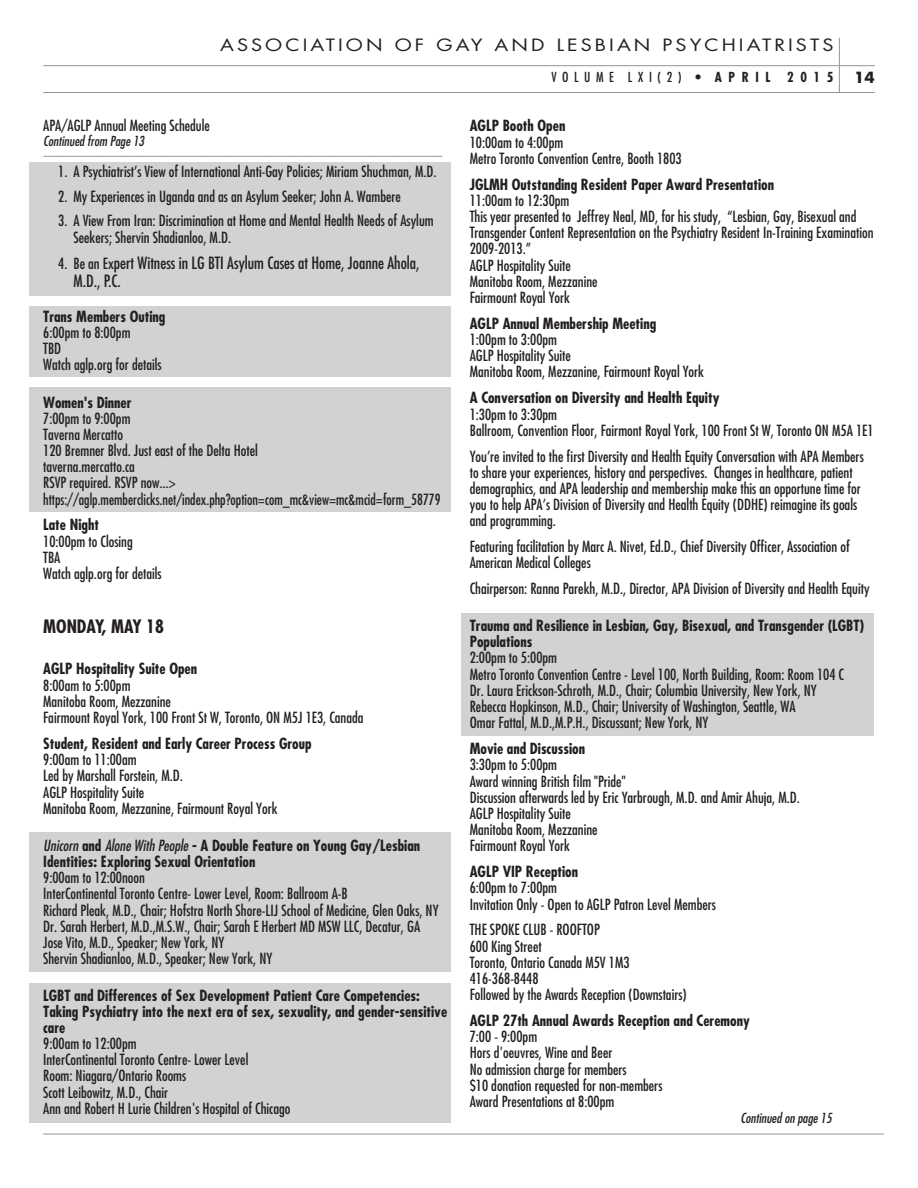
<style>
.page{position:relative;width:918px;height:1188px;background:#fff}
.page>*{position:absolute;margin:0;border:0;box-sizing:border-box;transform-origin:0 0}
.t1{font:700 condensed 18px "Futura";color:#231f20}
.t2{font:condensed 16.5px/17.9px "Futura";color:#231f20}
.t3{font:16.5px "Futura";letter-spacing:.155em;color:#231f20;scale:1.2 1}
.t4{font:condensed 15px/16.2px "Futura";color:#231f20}
.t5{font:700 condensed 15px/16.2px "Futura";color:#231f20}
.t6{font:700 15px "Futura";color:#231f20}
.t7{font:italic condensed 13.5px "Futura";color:#231f20}
.t8{font:condensed 13.5px "Futura";letter-spacing:.41em;color:#231f20}
.t9{font:italic condensed 10.5px "Futura";color:#808285}
.s1{font-weight:700}
.s2{font-size:15px}
.s3{font-weight:400;font-style:italic}
</style>
<div class="page">
<div style="left:29px;top:162px;width:421px;height:133px;background:#d1d2d4"></div>
<div style="left:29px;top:306px;width:421px;height:70px;background:#d1d2d4"></div>
<div style="left:29px;top:388px;width:421px;height:124px;background:#d1d2d4"></div>
<div style="left:29px;top:833px;width:421px;height:139px;background:#d1d2d4"></div>
<div style="left:29px;top:983px;width:421px;height:140px;background:#d1d2d4"></div>
<div style="left:461px;top:613px;width:412px;height:122px;background:#d1d2d4"></div>
<hr style="left:43px;top:92px;width:832px;height:1px;background:#939598">
<hr style="left:43px;top:65px;width:832px;height:1px;background:#939598">
<hr style="left:839px;top:38px;width:1px;height:55px;background:#939598">
<hr style="left:43px;top:1134px;width:841px;height:1px;background:#939598">
<p class="t3" style="left:220px;top:34px;width:513px">ASSOCIATION OF GAY AND LESBIAN PSYCHIATRISTS</p>
<p class="t8" style="left:551px;top:68px;width:283px">VOLUME LXI(2) • <span class="s1">APRIL 2015</span></p>
<p class="t6" style="left:854px;top:67px;width:22px">14</p>
<p class="t4" style="left:43px;top:117px;width:168px">APA/AGLP Annual Meeting Schedule</p>
<p class="t7" style="left:43px;top:133px;width:103px">Continued from Page 13</p>
<p class="t9" style="left:43px;top:149px;width:400px">––––––––––––––––––––––––––––––––––––––––––––––––––––––––––––––––––––––––––––</p>
<p class="t4" style="left:58px;top:163px;width:380px">1. A Psychiatrist’s View of International Anti-Gay Policies; Miriam Shuchman, M.D.</p>
<p class="t4" style="left:58px;top:188px;width:344px">2. My Experiences in Uganda and as an Asylum Seeker; John A. Wambere</p>
<p class="t4" style="left:73px;top:213px;width:362px;text-indent:-15px">3. A View From Iran: Discrimination at Home and Mental Health Needs of Asylum<br>Seekers; Shervin Shadianloo, M.D.</p>
<p class="t2" style="left:73px;top:253px;width:348px;text-indent:-15px"><span class="s2">4. Be an Ex</span>pert Witness in LG BTI Asylum Cases at Home, Joanne Ahola,<br>M.D., P.C.</p>
<p class="t5" style="left:43px;top:308px;width:124px">Trans Members Outing</p>
<p class="t4" style="left:43px;top:324px;width:120px">6:00pm to 8:00pm<br>TBD<br>Watch aglp.org for details</p>
<p class="t5" style="left:43px;top:394px;width:90px">Women's Dinner</p>
<p class="t4" style="left:43px;top:410px;width:399px">7:00pm to 9:00pm<br>Taverna Mercatto<br>120 Bremner Blvd. Just east of the Delta Hotel<br>taverna.mercatto.ca<br>RSVP required. RSVP now...&gt; https://aglp.memberclicks.net/index.php?option=com_mc&amp;view=mc&amp;mcid=form_58779</p>
<p class="t5" style="left:43px;top:517px;width:57px">Late Night</p>
<p class="t4" style="left:43px;top:533px;width:120px">10:00pm to Closing<br>TBA<br>Watch aglp.org for details</p>
<p class="t1" style="left:43px;top:615px;width:122px">MONDAY, MAY 18</p>
<p class="t5" style="left:43px;top:661px;width:155px">AGLP Hospitality Suite Open</p>
<p class="t4" style="left:43px;top:677px;width:322px">8:00am to 5:00pm<br>Manitoba Room, Mezzanine<br>Fairmount Royal York, 100 Front St W, Toronto, ON M5J 1E3, Canada</p>
<p class="t5" style="left:43px;top:735px;width:270px">Student, Resident and Early Career Process Group</p>
<p class="t4" style="left:43px;top:751px;width:236px">9:00am to 11:00am<br>Led by Marshall Forstein, M.D.<br>AGLP Hospitality Suite<br>Manitoba Room, Mezzanine, Fairmount Royal York</p>
<p class="t5" style="left:43px;top:837px;width:379px"><span class="s3">Unicorn</span> and <span class="s3">Alone With People</span> - A Double Feature on Young Gay/Lesbian<br>Identities: Exploring Sexual Orientation</p>
<p class="t4" style="left:43px;top:869px;width:397px">9:00am to 12:00noon<br>InterContinental Toronto Centre- Lower Level, Room: Ballroom A-B<br>Richard Pleak, M.D., Chair; Hofstra North Shore-LIJ School of Medicine, Glen Oaks, NY Dr. Sarah Herbert, M.D.,M.S.W., Chair; Sarah E Herbert MD MSW LLC, Decatur, GA Jose Vito, M.D., Speaker; New York, NY<br>Shervin Shadianloo, M.D., Speaker; New York, NY</p>
<p class="t5" style="left:43px;top:987px;width:406px">LGBT and Differences of Sex Development Patient Care Competencies:<br>Taking Psychiatry into the next era of sex, sexuality, and gender-sensitive care</p>
<p class="t4" style="left:43px;top:1035px;width:249px">9:00am to 12:00pm<br>InterContinental Toronto Centre- Lower Level<br>Room: Niagara/Ontario Rooms<br>Scott Leibowitz, M.D., Chair<br>Ann and Robert H Lurie Children's Hospital of Chicago</p>
<p class="t5" style="left:470px;top:118px;width:97px">AGLP Booth Open</p>
<p class="t4" style="left:470px;top:134px;width:214px">10:00am to 4:00pm<br>Metro Toronto Convention Centre, Booth 1803</p>
<p class="t5" style="left:470px;top:176px;width:306px">JGLMH Outstanding Resident Paper Award Presentation</p>
<p class="t4" style="left:470px;top:192px;width:405px">11:00am to 12:30pm<br>This year presented to Jeffrey Neal, MD, for his study, “Lesbian, Gay, Bisexual and Transgender Content Representation on the Psychiatry Resident In-Training Examination 2009-2013.”<br>AGLP Hospitality Suite<br>Manitoba Room, Mezzanine<br>Fairmount Royal York</p>
<p class="t5" style="left:470px;top:315px;width:188px">AGLP Annual Membership Meeting</p>
<p class="t4" style="left:470px;top:331px;width:236px">1:00pm to 3:00pm<br>AGLP Hospitality Suite<br>Manitoba Room, Mezzanine, Fairmount Royal York</p>
<p class="t5" style="left:470px;top:390px;width:251px">A Conversation on Diversity and Health Equity</p>
<p class="t4" style="left:470px;top:406px;width:405px">1:30pm to 3:30pm<br>Ballroom, Convention Floor, Fairmont Royal York, 100 Front St W, Toronto ON M5A 1E1</p>
<p class="t4" style="left:470px;top:448px;width:396px">You’re invited to the first Diversity and Health Equity Conversation with APA Members to share your experiences, history and perspectives. Changes in healthcare, patient demographics, and APA leadership and membership make this an opportune time for you to help APA’s Division of Diversity and Health Equity (DDHE) reimagine its goals and programming.</p>
<p class="t4" style="left:470px;top:538px;width:382px">Featuring facilitation by Marc A. Nivet, Ed.D., Chief Diversity Officer, Association of<br>American Medical Colleges</p>
<p class="t4" style="left:470px;top:580px;width:402px">Chairperson: Ranna Parekh, M.D., Director, APA Division of Diversity and Health Equity</p>
<p class="t5" style="left:470px;top:617px;width:396px">Trauma and Resilience in Lesbian, Gay, Bisexual, and Transgender (LGBT)<br>Populations</p>
<p class="t4" style="left:470px;top:650px;width:376px">2:00pm to 5:00pm<br>Metro Toronto Convention Centre - Level 100, North Building, Room: Room 104 C Dr. Laura Erickson-Schroth, M.D., Chair; Columbia University, New York, NY Rebecca Hopkinson, M.D., Chair; University of Washington, Seattle, WA<br>Omar Fattal, M.D.,M.P.H., Discussant; New York, NY</p>
<p class="t5" style="left:470px;top:740px;width:117px">Movie and Discussion</p>
<p class="t4" style="left:470px;top:756px;width:332px">3:30pm to 5:00pm<br>Award winning British film "Pride"<br>Discussion afterwards led by Eric Yarbrough, M.D. and Amir Ahuja, M.D.<br>AGLP Hospitality Suite<br>Manitoba Room, Mezzanine<br>Fairmount Royal York</p>
<p class="t5" style="left:470px;top:863px;width:110px">AGLP VIP Reception</p>
<p class="t4" style="left:470px;top:879px;width:248px">6:00pm to 7:00pm<br>Invitation Only - Open to AGLP Patron Level Members</p>
<p class="t4" style="left:470px;top:921px;width:218px">THE SPOKE CLUB - ROOFTOP<br>600 King Street<br>Toronto, Ontario Canada M5V 1M3<br>416-368-8448<br>Followed by the Awards Reception (Downstairs)</p>
<p class="t5" style="left:470px;top:1012px;width:282px">AGLP 27th Annual Awards Reception and Ceremony</p>
<p class="t4" style="left:470px;top:1028px;width:194px">7:00 - 9:00pm<br>Hors d'oeuvres, Wine and Beer<br>No admission charge for members<br>$10 donation requested for non-members<br>Award Presentations at 8:00pm</p>
<p class="t7" style="left:740px;top:1109px;width:93px">Continued on page 15</p>
</div>
